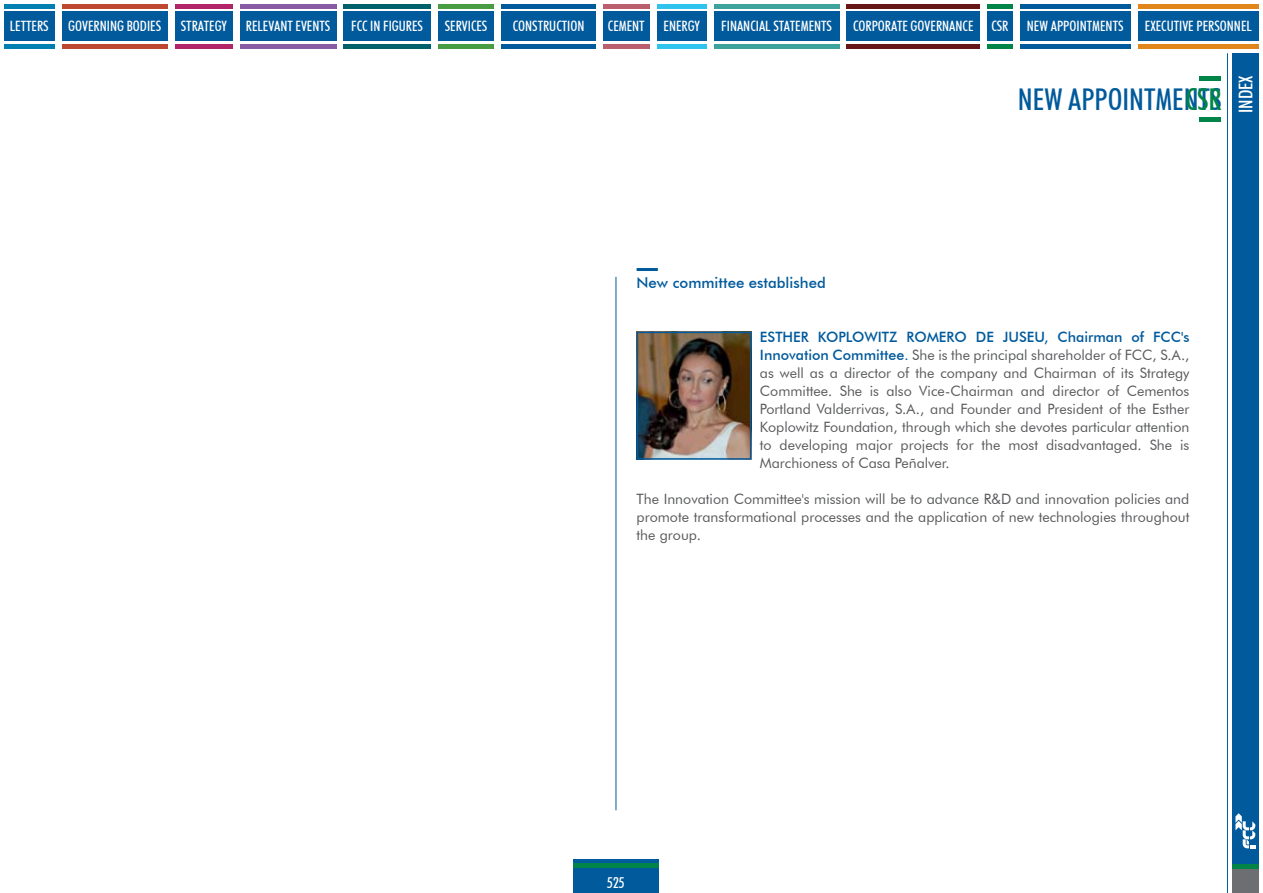
<style>
.page{position:relative;width:1263px;height:893px;background:#fff}
.page>*{position:absolute;margin:0;border:0;box-sizing:border-box;transform-origin:0 0}
.t1{font:500 condensed 30px "Futura BT";color:#005a9c}
.t2{font:500 condensed 30px "Futura BT";color:#008448}
.t3{font:500 condensed 19.05px "Futura BT";color:#fff}
.t4{font:500 15px "Futura BT";color:#005a9c}
.t5{font:500 condensed 15px "Futura BT";color:#fff}
.t6{font:14.25px/18px "Futura BT";color:#58595b;text-align:justify}
.t7{font:500 condensed 14.25px "Futura BT";color:#fff}
.s1{font-weight:500;color:#005a9c}
</style>
<div class="page">
<hr style="left:1199px;top:77px;width:21px;height:4px;background:#008448">
<hr style="left:1199px;top:117px;width:21px;height:4px;background:#008448">
<div style="left:573px;top:868px;width:85px;height:25px;background:#005a9c"></div>
<div style="left:573px;top:859px;width:85px;height:5px;background:#005a9c"></div>
<hr style="left:573px;top:864px;width:85px;height:4px;background:#008448">
<div style="left:4px;top:12px;width:50px;height:29px;background:#005a9c"></div>
<div style="left:4px;top:4px;width:50px;height:5px;background:#0080b0"></div>
<hr style="left:4px;top:45px;width:50px;height:4px;background:#0080b0">
<div style="left:62px;top:12px;width:106px;height:29px;background:#005a9c"></div>
<div style="left:62px;top:4px;width:106px;height:5px;background:#be482f"></div>
<hr style="left:62px;top:45px;width:106px;height:4px;background:#be482f">
<div style="left:175px;top:12px;width:58px;height:29px;background:#005a9c"></div>
<div style="left:175px;top:4px;width:58px;height:5px;background:#b12568"></div>
<hr style="left:175px;top:45px;width:58px;height:4px;background:#b12568">
<div style="left:240px;top:12px;width:96px;height:29px;background:#005a9c"></div>
<div style="left:240px;top:4px;width:96px;height:5px;background:#8a5ba5"></div>
<hr style="left:240px;top:45px;width:96px;height:4px;background:#8a5ba5">
<div style="left:344px;top:12px;width:87px;height:29px;background:#005a9c"></div>
<div style="left:344px;top:4px;width:87px;height:5px;background:#00616b"></div>
<hr style="left:344px;top:45px;width:87px;height:4px;background:#00616b">
<div style="left:501px;top:12px;width:95px;height:29px;background:#005a9c"></div>
<div style="left:501px;top:4px;width:95px;height:5px;background:#005a9c"></div>
<hr style="left:501px;top:45px;width:95px;height:4px;background:#005a9c">
<div style="left:603px;top:12px;width:46px;height:29px;background:#005a9c"></div>
<div style="left:603px;top:4px;width:46px;height:5px;background:#b95f6e"></div>
<hr style="left:603px;top:45px;width:46px;height:4px;background:#b95f6e">
<div style="left:657px;top:12px;width:50px;height:29px;background:#005a9c"></div>
<div style="left:657px;top:4px;width:50px;height:5px;background:#2fc4ee"></div>
<hr style="left:657px;top:45px;width:50px;height:4px;background:#2fc4ee">
<div style="left:714px;top:12px;width:125px;height:29px;background:#005a9c"></div>
<div style="left:714px;top:4px;width:125px;height:5px;background:#3fa39d"></div>
<hr style="left:714px;top:45px;width:125px;height:4px;background:#3fa39d">
<div style="left:847px;top:12px;width:133px;height:29px;background:#005a9c"></div>
<div style="left:847px;top:4px;width:133px;height:5px;background:#671618"></div>
<hr style="left:847px;top:45px;width:133px;height:4px;background:#671618">
<div style="left:987px;top:12px;width:25px;height:29px;background:#005a9c"></div>
<div style="left:987px;top:4px;width:25px;height:5px;background:#008448"></div>
<hr style="left:987px;top:45px;width:25px;height:4px;background:#008448">
<div style="left:1138px;top:12px;width:121px;height:29px;background:#005a9c"></div>
<div style="left:1138px;top:4px;width:121px;height:5px;background:#e0861b"></div>
<hr style="left:1138px;top:45px;width:121px;height:4px;background:#e0861b">
<div style="left:1020px;top:12px;width:110px;height:29px;background:#005a9c"></div>
<div style="left:1020px;top:4px;width:110px;height:5px;background:#005a9c"></div>
<hr style="left:1020px;top:45px;width:110px;height:4px;background:#005a9c">
<div style="left:438px;top:12px;width:56px;height:29px;background:#005a9c"></div>
<div style="left:438px;top:4px;width:56px;height:5px;background:#489c42"></div>
<hr style="left:438px;top:45px;width:56px;height:4px;background:#489c42">
<hr style="left:1227px;top:53px;width:1px;height:840px;background:#005a9c">
<div style="left:1232px;top:53px;width:27px;height:807px;background:#005a9c"></div>
<svg style="left:1235px;top:813px;width:20px;height:35px"></svg>
<div style="left:1232px;top:867px;width:27px;height:26px;background:#6d6e71"></div>
<hr style="left:1232px;top:860px;width:27px;height:4px;background:#005a9c">
<hr style="left:1232px;top:864px;width:27px;height:4px;background:#008448">
<img style="left:640px;top:335px;width:108px;height:122px">
<div style="left:637px;top:332px;width:114px;height:128px;border:2px solid #005a9c"></div>
<hr style="left:637px;top:268px;width:21px;height:3px;background:#005a9c">
<hr style="left:616px;top:277px;width:1px;height:533px;background:#005a9c">
<p class="t7" style="left:10px;top:18px;width:39px">LETTERS</p>
<p class="t7" style="left:68px;top:18px;width:94px">GOVERNING BODIES</p>
<p class="t7" style="left:181px;top:18px;width:48px">STRATEGY</p>
<p class="t7" style="left:246px;top:18px;width:86px">RELEVANT EVENTS</p>
<p class="t7" style="left:351px;top:18px;width:73px">FCC IN FIGURES</p>
<p class="t7" style="left:445px;top:18px;width:44px">SERVICES</p>
<p class="t7" style="left:513px;top:18px;width:73px">CONSTRUCTION</p>
<p class="t7" style="left:608px;top:18px;width:13px">CEMENT</p>
<p class="t7" style="left:664px;top:18px;width:13px">ENERG</p>
<p class="t7" style="left:694px;top:18px;width:7px">Y</p>
<p class="t7" style="left:721px;top:18px;width:112px">FINANCIAL STATEMENTS</p>
<p class="t7" style="left:853px;top:18px;width:122px">CORPORATE GOVERNANCE</p>
<p class="t7" style="left:991px;top:18px;width:19px">CSR</p>
<p class="t7" style="left:1027px;top:18px;width:98px">NEW APPOINTMENTS</p>
<p class="t7" style="left:1145px;top:18px;width:108px">EXECUTIVE PERSONNEL</p>
<h1 class="t1" style="left:1018px;top:81px;width:205px">NEW APPOINTMENTS</h1>
<h1 class="t2" style="left:1185px;top:81px;width:38px">CSR</h1>
<h2 class="t3" style="left:1234px;top:113px;width:39px;rotate:-90deg">INDEX</h2>
<p class="t4" style="left:637px;top:274px;width:191px">New committee established</p>
<p class="t6" style="left:760px;top:328px;width:431px"><span class="s1">ESTHER KOPLOWITZ ROMERO DE JUSEU, Chairman of FCC's Innovation Committee.</span> She is the principal shareholder of FCC, S.A., as well as a director of the company and Chairman of its Strategy Committee. She is also Vice-Chairman and director of Cementos Portland Valderrivas, S.A., and Founder and President of the Esther Koplowitz Foundation, through which she devotes particular attention to developing major projects for the most disadvantaged. She is Marchioness of Casa Peñalver.</p>
<p class="t6" style="left:637px;top:490px;width:554px">The Innovation Committee's mission will be to advance R&amp;D and innovation policies and promote transformational processes and the application of new technologies throughout the group.</p>
<p class="t5" style="left:607px;top:873px;width:19px">525</p>
</div>
